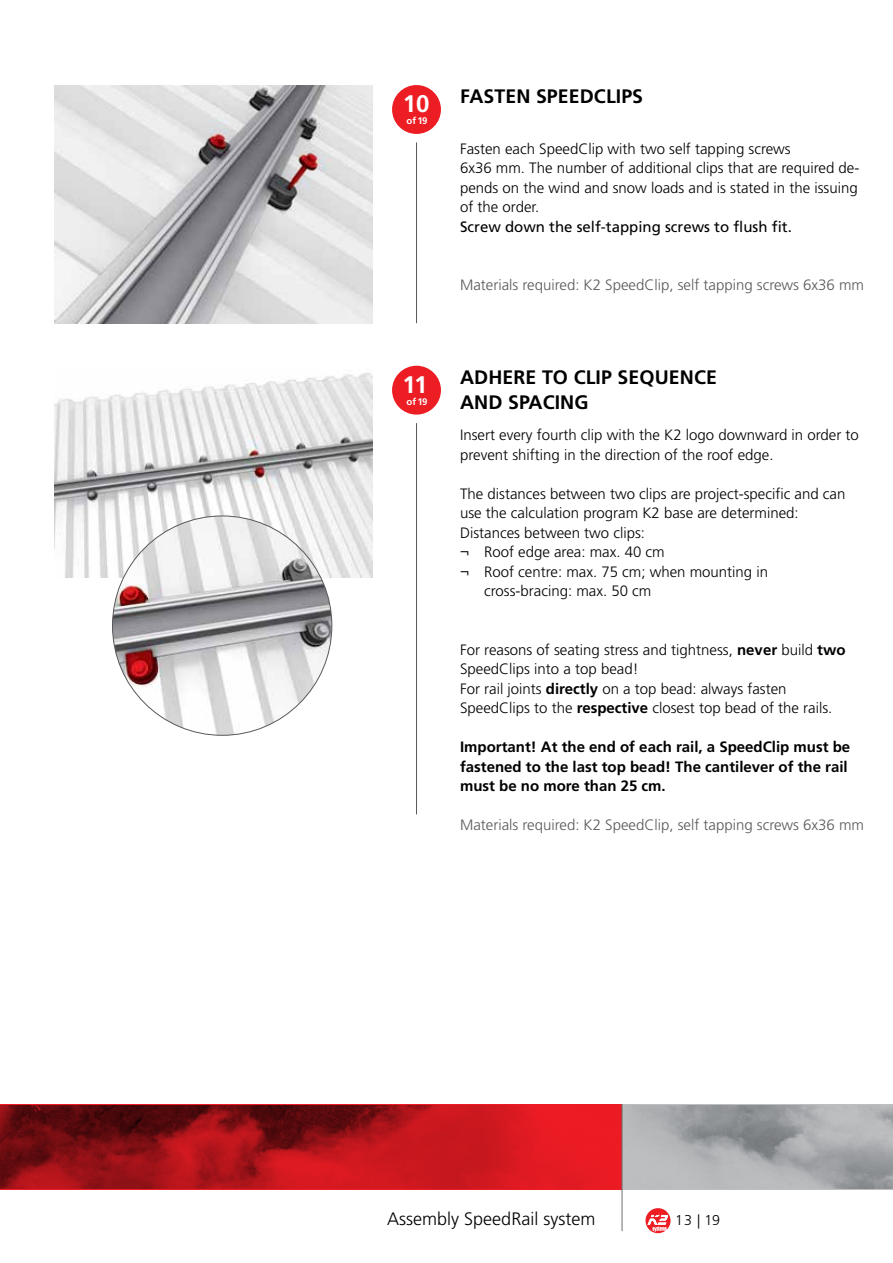
<style>
.page{position:relative;width:893px;height:1263px;background:#fff}
.page>*{position:absolute;margin:0;border:0;box-sizing:border-box;transform-origin:0 0}
.t1{font:700 24px "Frutiger LT";color:#fff}
.t2{font:700 19.5px/25.5px "Frutiger LT";letter-spacing:.005em;color:#000}
.t3{font:300 18px "Frutiger LT";color:#000}
.t4{font:300 15px/19.5px "Frutiger LT";color:#000}
.t5{font:700 15px/19.5px "Frutiger LT";color:#000}
.t6{font:300 15px "Frutiger LT";color:#58595b}
.t7{font:15px "Frutiger LT";color:#000}
.t8{font:300 14.25px "Frutiger LT";color:#000}
.t9{font:700 9.6px "Frutiger LT";letter-spacing:-.04em;color:#fff}
.s1{font-weight:700}
</style>
<div class="page">
<svg style="left:645px;top:1208px;width:25px;height:25px"></svg>
<svg style="left:0;top:1104px;width:622px;height:86px;background:#ab141a"></svg>
<svg style="left:623px;top:1104px;width:270px;height:86px;background:#a8aaad"></svg>
<hr style="left:622px;top:1104px;width:1px;height:127px;background:#6d6e71">
<hr style="left:416px;top:142px;width:1px;height:181px;background:#58595b">
<div style="left:392px;top:85px;width:49px;height:49px;background:#ed1d24;border-radius:50%"></div>
<img style="left:54px;top:85px;width:319px;height:238px">
<hr style="left:416px;top:423px;width:1px;height:391px;background:#58595b">
<div style="left:392px;top:366px;width:49px;height:49px;background:#ed1d24;border-radius:50%"></div>
<img style="left:54px;top:372px;width:319px;height:206px">
<img style="left:112px;top:516px;width:220px;height:219px;border-radius:110px">
<h1 class="t1" style="left:403px;top:90px;width:28px">10</h1>
<p class="t9" style="left:407px;top:115px;width:22px">of 19</p>
<h1 class="t1" style="left:403px;top:371px;width:26px">11</h1>
<p class="t9" style="left:407px;top:395px;width:22px">of 19</p>
<h2 class="t2" style="left:460px;top:84px;width:185px">FASTEN SPEEDCLIPS</h2>
<p class="t4" style="left:460px;top:139px;width:401px">Fasten each SpeedClip with two self tapping screws<br>6x36 mm. The number of additional clips that are required de&shy;pends on the wind and snow loads and is stated in the issuing of the order.</p>
<p class="t7" style="left:460px;top:218px;width:333px">Screw down the self-tapping screws to flush fit.</p>
<p class="t6" style="left:460px;top:276px;width:405px">Materials required: K2 SpeedClip, self tapping screws 6x36 mm</p>
<h2 class="t2" style="left:460px;top:364px;width:258px">ADHERE TO CLIP SEQUENCE<br>AND SPACING</h2>
<p class="t4" style="left:460px;top:425px;width:400px">Insert every fourth clip with the K2 logo downward in order to prevent shifting in the direction of the roof edge.</p>
<p class="t4" style="left:460px;top:484px;width:387px">The distances between two clips are project-specific and can</p>
<p class="t4" style="left:460px;top:503px;width:340px">use the calculation program K2 base are determined:</p>
<p class="t4" style="left:460px;top:523px;width:187px">Distances between two clips:</p>
<p class="t4" style="left:460px;top:542px;width:206px">¬ Roof edge area: max. 40 cm</p>
<p class="t4" style="left:460px;top:562px;width:309px">¬ Roof centre: max. 75 cm; when mounting in</p>
<p class="t4" style="left:484px;top:581px;width:169px">cross-bracing: max. 50 cm</p>
<p class="t4" style="left:460px;top:640px;width:387px">For reasons of seating stress and tightness, <span class="s1">never</span> build <span class="s1">two </span>SpeedClips into a top bead!<br>For rail joints <span class="s1">directly</span> on a top bead: always fasten SpeedClips to the <span class="s1">respective</span> closest top bead of the rails.</p>
<p class="t5" style="left:460px;top:737px;width:392px">Important! At the end of each rail, a SpeedClip must be fastened to the last top bead! The cantilever of the rail must be no more than 25 cm.</p>
<p class="t6" style="left:460px;top:816px;width:405px">Materials required: K2 SpeedClip, self tapping screws 6x36 mm</p>
<p class="t3" style="left:387px;top:1209px;width:210px">Assembly SpeedRail system</p>
<p class="t8" style="left:675px;top:1212px;width:47px">13 | 19</p>
</div>
